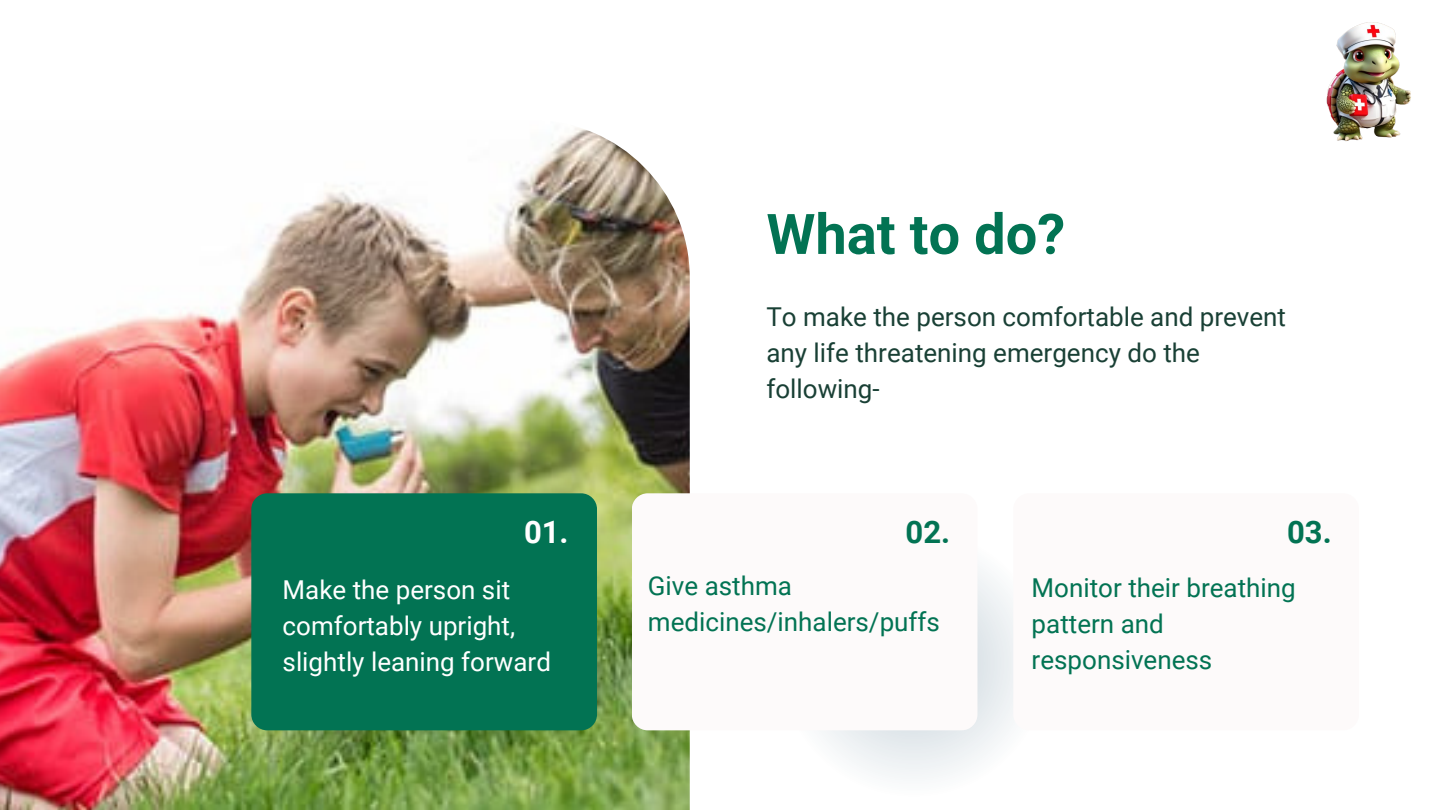
<style>
.page{position:relative;width:1440px;height:810px;background:#fff}
.page>*{position:absolute;margin:0;border:0;box-sizing:border-box;transform-origin:0 0}
.t1{font:700 56px "Roboto";color:#027353}
.t2{font:700 31px "Roboto";color:#027353}
.t3{font:700 31px "Roboto";color:#fff}
.t4{font:26px/36px "Roboto";color:#027353}
.t5{font:26px/36px "Roboto";color:#194035}
.t6{font:26px/36px "Roboto";color:#fff}
</style>
<div class="page">
<img style="left:0;top:128px;width:690px;height:682px">
<svg style="left:766px;top:515px;width:295px;height:295px;fill:#f4f6f7"></svg>
<div style="left:1013px;top:493px;width:346px;height:237px;background:#fdfafa;border-radius:16px"></div>
<div style="left:251px;top:493px;width:346px;height:237px;background:#027353;border-radius:16px"></div>
<div style="left:632px;top:493px;width:345px;height:237px;background:#fdfafa;border-radius:16px"></div>
<img style="left:1326px;top:22px;width:85px;height:119px">
<p class="t1" style="left:766px;top:202px;width:300px">What to do?</p>
<p class="t5" style="left:766px;top:299px;width:521px">To make the person comfortable and prevent any life threatening emergency do the following-</p>
<p class="t3" style="left:524px;top:514px;width:46px">01.</p>
<p class="t2" style="left:906px;top:514px;width:46px">02.</p>
<p class="t4" style="left:648px;top:568px;width:294px">Give asthma medicines/inhalers/puffs</p>
<p class="t4" style="left:1032px;top:570px;width:266px">Monitor their breathing pattern and responsiveness</p>
<p class="t2" style="left:1287px;top:514px;width:46px">03.</p>
<p class="t6" style="left:283px;top:572px;width:270px">Make the person sit comfortably upright, slightly leaning forward</p>
</div>
